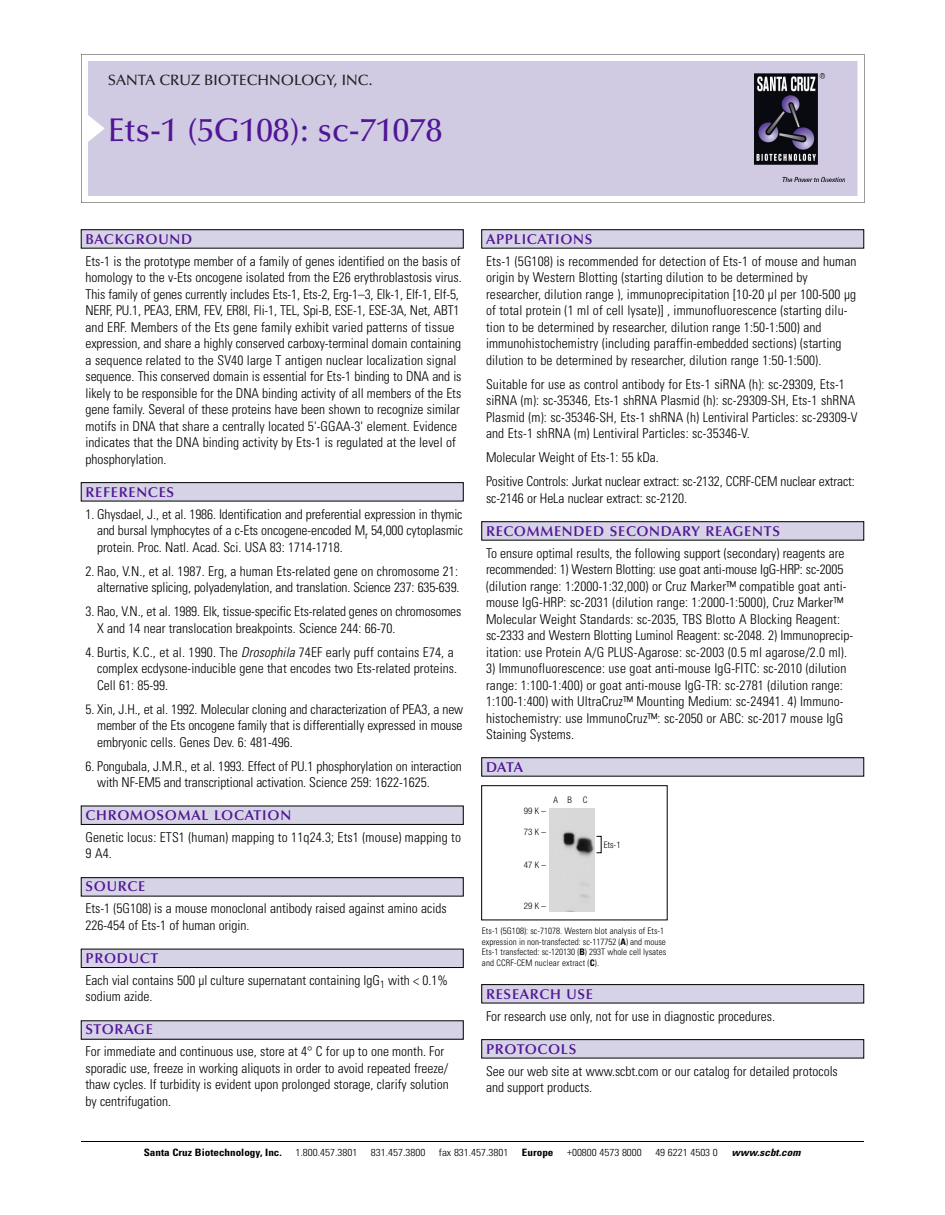
<style>
.page{position:relative;width:945px;height:1215px;background:#fff}
.page>*{position:absolute;margin:0;border:0;box-sizing:border-box;transform-origin:0 0}
.t1{font:500 33px "Optima";color:#511695}
.t2{font:500 15px "Optima";color:#231f20}
.t3{font:600 14.25px "Optima";letter-spacing:.05em;color:#511695}
.t4{font:300 condensed 13.5px/16.5px "Univers";color:#000}
.t5{font:300 condensed 10.2px "Univers";color:#000;scale:1.1 1}
.t6{font:700 condensed 10.2px "Univers";color:#000;scale:1.1 1}
.t7{font:italic 700 condensed 10.2px "Univers";color:#000;scale:1.1 1}
.t8{font:300 condensed 9px/10.5px "Univers";color:#000}
.t9{font:300 condensed 9px "Helvetica Neue";letter-spacing:.135em;color:#000}
.s1{font-style:italic}
.s2{font-weight:700}
</style>
<div class="page">
<div style="left:482px;top:230px;width:382px;height:18px;background:#d7d3e7"></div>
<div style="left:482px;top:522px;width:382px;height:18px;background:#d7d3e7"></div>
<div style="left:481px;top:521px;width:383px;height:19px;border:1px solid #000"></div>
<div style="left:482px;top:758px;width:382px;height:18px;background:#d7d3e7"></div>
<div style="left:482px;top:985px;width:382px;height:18px;background:#d7d3e7"></div>
<div style="left:481px;top:984px;width:383px;height:19px;border:1px solid #000"></div>
<div style="left:482px;top:1040px;width:382px;height:18px;background:#d7d3e7"></div>
<div style="left:481px;top:1039px;width:383px;height:19px;border:1px solid #000"></div>
<div style="left:81px;top:230px;width:382px;height:18px;background:#d7d3e7"></div>
<div style="left:81px;top:483px;width:382px;height:18px;background:#d7d3e7"></div>
<div style="left:81px;top:482px;width:383px;height:19px;border:1px solid #000"></div>
<div style="left:81px;top:1021px;width:382px;height:18px;background:#d7d3e7"></div>
<div style="left:81px;top:806px;width:382px;height:18px;background:#d7d3e7"></div>
<div style="left:81px;top:806px;width:383px;height:19px;border:1px solid #000"></div>
<div style="left:81px;top:878px;width:382px;height:18px;background:#d7d3e7"></div>
<div style="left:81px;top:877px;width:383px;height:19px;border:1px solid #000"></div>
<div style="left:81px;top:949px;width:382px;height:19px;background:#d7d3e7"></div>
<div style="left:81px;top:949px;width:383px;height:19px;border:1px solid #000"></div>
<svg style="left:81px;top:54px;width:783px;height:149px"></svg>
<div style="left:88px;top:61px;width:769px;height:135px;background:#d1cae3"></div>
<img style="left:755px;top:74px;width:90px;height:108px">
<hr style="left:81px;top:1141px;width:783px;height:1px;background:#000">
<div style="left:481px;top:785px;width:187px;height:135px;border:1px solid #000"></div>
<img style="left:549px;top:808px;width:45px;height:103px">
<p class="t2" style="left:108px;top:74px;width:266px">SANTA CRUZ BIOTECHNOLOGY, INC.</p>
<h1 class="t1" style="left:108px;top:117px;width:336px">Ets-1 (5G108): sc-71078</h1>
<p class="t3" style="left:86px;top:233px;width:108px">BACKGROUND</p>
<p class="t4" style="left:86px;top:254px;width:378px">Ets-1 is the prototype member of a family of genes identified on the basis of homology to the v-Ets oncogene isolated from the E26 erythroblastosis virus.<br>This family of genes currently includes Ets-1, Ets-2, Erg-1–3, Elk-1, Elf-1, Elf-5, NERF, PU.1, PEA3, ERM, FEV, ER8l, Fli-1, TEL, Spi-B, ESE-1, ESE-3A, Net, ABT1 and ERF. Members of the Ets gene family exhibit varied patterns of tissue expression, and share a highly conserved carboxy-terminal domain containing a sequence related to the SV40 large T antigen nuclear localization signal sequence. This conserved domain is essential for Ets-1 binding to DNA and is likely to be responsible for the DNA binding activity of all members of the Ets gene family. Several of these proteins have been shown to recognize similar motifs in DNA that share a centrally located 5'-GGAA-3' element. Evidence indicates that the DNA binding activity by Ets-1 is regulated at the level of phosphorylation.</p>
<p class="t3" style="left:86px;top:486px;width:90px">REFERENCES</p>
<p class="t4" style="left:97px;top:507px;width:367px;text-align:justify;text-indent:-12px">1. Ghysdael, J., et al. 1986. Identification and preferential expression in thymic and bursal lymphocytes of a c-Ets oncogene-encoded M<sub>r</sub> 54,000 cytoplasmic protein. Proc. Natl. Acad. Sci. USA 83: 1714-1718.</p>
<p class="t4" style="left:86px;top:564px;width:376px;text-align:right">2. Rao, V.N., et al. 1987. Erg, a human Ets-related gene on chromosome 21: alternative splicing, polyadenylation, and translation. Science 237: 635-639.</p>
<p class="t4" style="left:97px;top:604px;width:366px;text-indent:-12px">3. Rao, V.N., et al. 1989. Elk, tissue-specific Ets-related genes on chromosomes<br>X and 14 near translocation breakpoints. Science 244: 66-70.</p>
<p class="t4" style="left:97px;top:645px;width:361px;text-indent:-12px">4. Burtis, K.C., et al. 1990. The <span class="s1">Drosophila</span> 74EF early puff contains E74, a complex ecdysone-inducible gene that encodes two Ets-related proteins.<br>Cell 61: 85-99.</p>
<p class="t4" style="left:97px;top:702px;width:368px;text-align:justify;text-indent:-12px">5. Xin, J.H., et al. 1992. Molecular cloning and characterization of PEA3, a new member of the Ets oncogene family that is differentially expressed in mouse embryonic cells. Genes Dev. 6: 481-496.</p>
<p class="t4" style="left:97px;top:759px;width:366px;text-indent:-12px">6. Pongubala, J.M.R., et al. 1993. Effect of PU.1 phosphorylation on interaction with NF-EM5 and transcriptional activation. Science 259: 1622-1625.</p>
<p class="t3" style="left:86px;top:810px;width:207px">CHROMOSOMAL LOCATION</p>
<p class="t4" style="left:86px;top:830px;width:377px">Genetic locus: ETS1 (human) mapping to 11q24.3; Ets1 (mouse) mapping to<br>9 A4.</p>
<p class="t3" style="left:86px;top:881px;width:61px">SOURCE</p>
<p class="t4" style="left:86px;top:902px;width:363px">Ets-1 (5G108) is a mouse monoclonal antibody raised against amino acids<br>226-454 of Ets-1 of human origin.</p>
<p class="t3" style="left:86px;top:952px;width:74px">PRODUCT</p>
<p class="t4" style="left:86px;top:973px;width:364px">Each vial contains 500 µl culture supernatant containing IgG<sub>1</sub> with &lt; 0.1% sodium azide.</p>
<p class="t3" style="left:86px;top:1024px;width:69px">STORAGE</p>
<p class="t4" style="left:86px;top:1044px;width:365px">For immediate and continuous use, store at 4° C for up to one month. For sporadic use, freeze in working aliquots in order to avoid repeated freeze/ thaw cycles. If turbidity is evident upon prolonged storage, clarify solution by centrifugation.</p>
<p class="t3" style="left:486px;top:233px;width:108px">APPLICATIONS</p>
<p class="t4" style="left:486px;top:254px;width:372px">Ets-1 (5G108) is recommended for detection of Ets-1 of mouse and human origin by Western Blotting (starting dilution to be determined by researcher, dilution range ), immunoprecipitation [10-20 µl per 100-500 µg of total protein (1 ml of cell lysate)] , immunofluorescence (starting dilu&shy;tion to be determined by researcher, dilution range 1:50-1:500) and immunohistochemistry (including paraffin-embedded sections) (starting dilution to be determined by researcher, dilution range 1:50-1:500).</p>
<p class="t4" style="left:486px;top:377px;width:373px">Suitable for use as control antibody for Ets-1 siRNA (h): sc-29309, Ets-1 siRNA (m): sc-35346, Ets-1 shRNA Plasmid (h): sc-29309-SH, Ets-1 shRNA Plasmid (m): sc-35346-SH, Ets-1 shRNA (h) Lentiviral Particles: sc-29309-V and Ets-1 shRNA (m) Lentiviral Particles: sc-35346-V.</p>
<p class="t4" style="left:486px;top:447px;width:370px;line-height:24px">Molecular Weight of Ets-1: 55 kDa.<br>Positive Controls: Jurkat nuclear extract: sc-2132, CCRF-CEM nuclear extract:</p>
<p class="t4" style="left:486px;top:491px;width:203px">sc-2146 or HeLa nuclear extract: sc-2120.</p>
<p class="t3" style="left:486px;top:525px;width:295px">RECOMMENDED SECONDARY REAGENTS</p>
<p class="t4" style="left:486px;top:546px;width:369px">To ensure optimal results, the following support (secondary) reagents are recommended: 1) Western Blotting: use goat anti-mouse IgG-HRP: sc-2005 (dilution range: 1:2000-1:32,000) or Cruz Marker™ compatible goat anti&shy;mouse IgG-HRP: sc-2031 (dilution range: 1:2000-1:5000), Cruz Marker™ Molecular Weight Standards: sc-2035, TBS Blotto A Blocking Reagent: sc-2333 and Western Blotting Luminol Reagent: sc-2048. 2) Immunoprecip&shy;itation: use Protein A/G PLUS-Agarose: sc-2003 (0.5 ml agarose/2.0 ml).</p>
<p class="t4" style="left:486px;top:661px;width:362px">3) Immunofluorescence: use goat anti-mouse IgG-FITC: sc-2010 (dilution range: 1:100-1:400) or goat anti-mouse IgG-TR: sc-2781 (dilution range:<br>1:100-1:400) with UltraCruz™ Mounting Medium: sc-24941. 4) Immuno&shy;histochemistry: use ImmunoCruz™: sc-2050 or ABC: sc-2017 mouse IgG Staining Systems.</p>
<p class="t3" style="left:486px;top:762px;width:39px">DATA</p>
<p class="t9" style="left:553px;top:797px;width:35px">ABC</p>
<p class="t9" style="left:524px;top:808px;width:24px">99K–</p>
<p class="t9" style="left:524px;top:828px;width:24px">73K–</p>
<p class="t9" style="left:524px;top:861px;width:24px">47K–</p>
<p class="t9" style="left:524px;top:902px;width:24px">29K–</p>
<p class="t9" style="left:604px;top:841px;width:19px">Ets-1</p>
<p class="t8" style="left:482px;top:927px;width:186px">Ets-1 (5G108): sc-71078. Western blot analysis of Ets-1 expression in non-transfected: sc-117752 (<span class="s2">A</span>) and mouse Ets-1 transfected: sc-120130 (<span class="s2">B</span>) 293T whole cell lysates and CCRF-CEM nuclear extract (<span class="s2">C</span>).</p>
<p class="t3" style="left:486px;top:988px;width:109px">RESEARCH USE</p>
<p class="t4" style="left:486px;top:1009px;width:291px">For research use only, not for use in diagnostic procedures.</p>
<p class="t3" style="left:486px;top:1043px;width:92px">PROTOCOLS</p>
<p class="t4" style="left:486px;top:1064px;width:353px">See our web site at www.scbt.com or our catalog for detailed protocols and support products.</p>
<p class="t6" style="left:144px;top:1148px;width:127px">Santa Cruz Biotechnology, Inc.</p>
<p class="t5" style="left:296px;top:1148px;width:58px">1.800.457.3801</p>
<p class="t5" style="left:371px;top:1148px;width:51px">831.457.3800</p>
<p class="t5" style="left:439px;top:1148px;width:65px">fax 831.457.3801</p>
<p class="t6" style="left:522px;top:1148px;width:30px">Europe</p>
<p class="t5" style="left:567px;top:1148px;width:69px">+00800 4573 8000</p>
<p class="t5" style="left:655px;top:1148px;width:58px">49 6221 4503 0</p>
<p class="t7" style="left:732px;top:1148px;width:64px">www.scbt.com</p>
</div>
